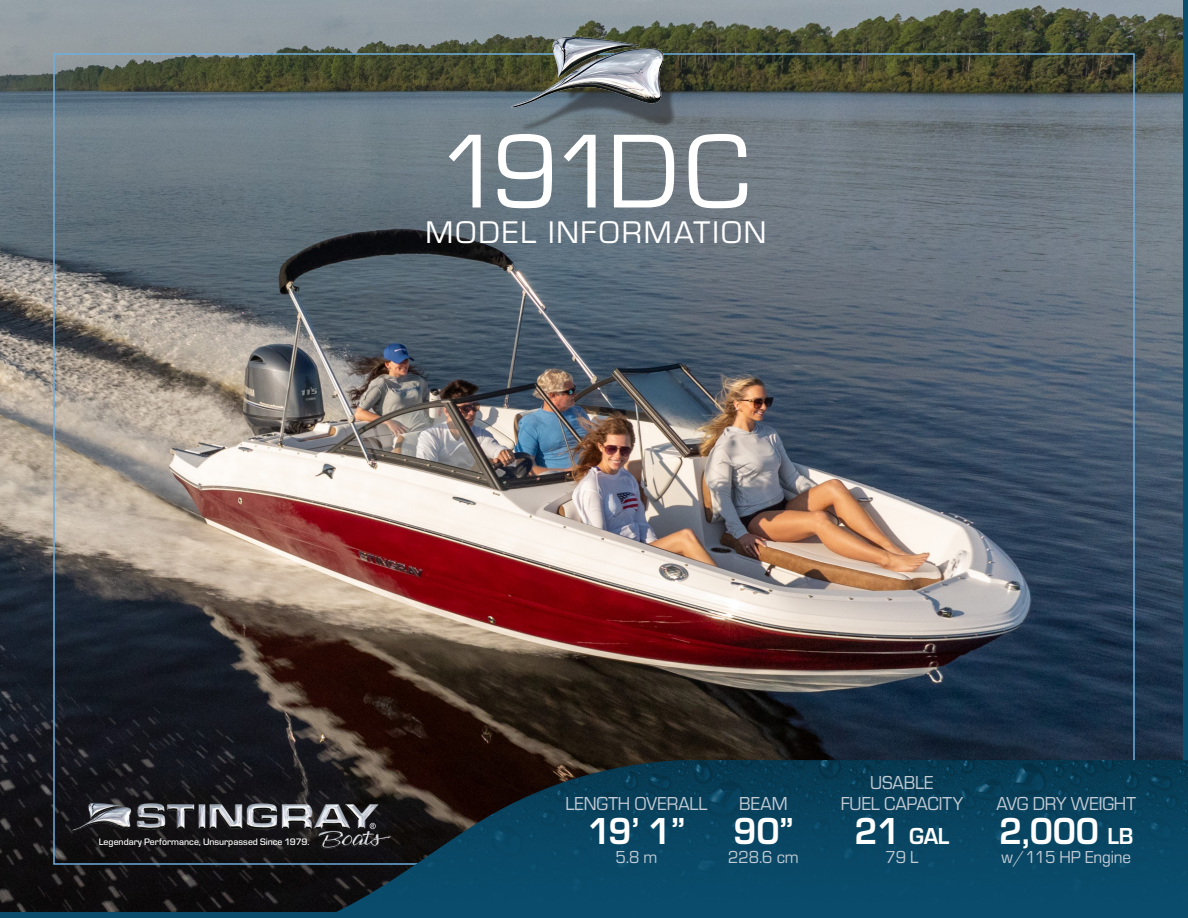
<style>
.page{position:relative;width:1188px;height:918px;background:#fff}
.page>*{position:absolute;margin:0;border:0;box-sizing:border-box;transform-origin:0 0}
.t1{font:109.05px "Eurostile";letter-spacing:-.085em;color:#fff}
.t2{font:700 39px "Eurostile";letter-spacing:-.01em;color:#fff;scale:.95 1}
.t3{font:32.55px "Eurostile";letter-spacing:.055em;color:#fff}
.t4{font:700 24px "Eurostile";color:#fff;scale:.95 1}
.t5{font:19.5px "Eurostile";letter-spacing:-.01em;color:#c4ccd5;scale:.95 1}
.t6{font:18px "Eurostile";letter-spacing:-.01em;color:#c4ccd5;scale:.95 1}
.t7{font:500 9.75px "Eurostile";color:#fff}
.s1{font-size:39px}
.s2{font-size:24px}
</style>
<div class="page">
<img style="left:0;top:0;width:1183px;height:912px">
<img style="left:255px;top:733px;width:933px;height:185px">
<div style="left:520px;top:55px;width:159px;height:77px;background:#231f20;opacity:.5"></div>
<img style="left:505px;top:30px;width:165px;height:82px">
<div style="left:42px;top:760px;width:381px;height:129px;background:#231f20;opacity:.75"></div>
<img style="left:70px;top:796px;width:325px;height:55px">
<p class="t1" style="left:437px;top:98px;width:314px">191DC</p>
<p class="t3" style="left:426px;top:210px;width:342px">MODEL INFORMATION</p>
<p class="t7" style="left:99px;top:835px;width:212px">Legendary Performance, Unsurpassed Since 1979.</p>
<p class="t5" style="left:565px;top:790px;width:151px">LENGTH OVERALL</p>
<p class="t2" style="left:588px;top:803px;width:104px">19’ 1”</p>
<p class="t6" style="left:616px;top:845px;width:46px">5.8 m</p>
<p class="t5" style="left:739px;top:790px;width:52px">BEAM</p>
<p class="t2" style="left:734px;top:803px;width:64px">90”</p>
<p class="t6" style="left:728px;top:845px;width:76px">228.6 cm</p>
<p class="t5" style="left:870px;top:769px;width:68px">USABLE</p>
<p class="t5" style="left:841px;top:790px;width:130px">FUEL CAPACITY</p>
<p class="t4" style="left:854px;top:818px;width:101px"><span class="s1">21</span> GAL</p>
<p class="t6" style="left:885px;top:845px;width:36px">79 L</p>
<p class="t5" style="left:996px;top:790px;width:148px">AVG DRY WEIGHT</p>
<p class="t2" style="left:999px;top:803px;width:143px">2,000 <span class="s2">LB</span></p>
<p class="t6" style="left:1001px;top:845px;width:138px">w/ 115 HP Engine</p>
</div>
